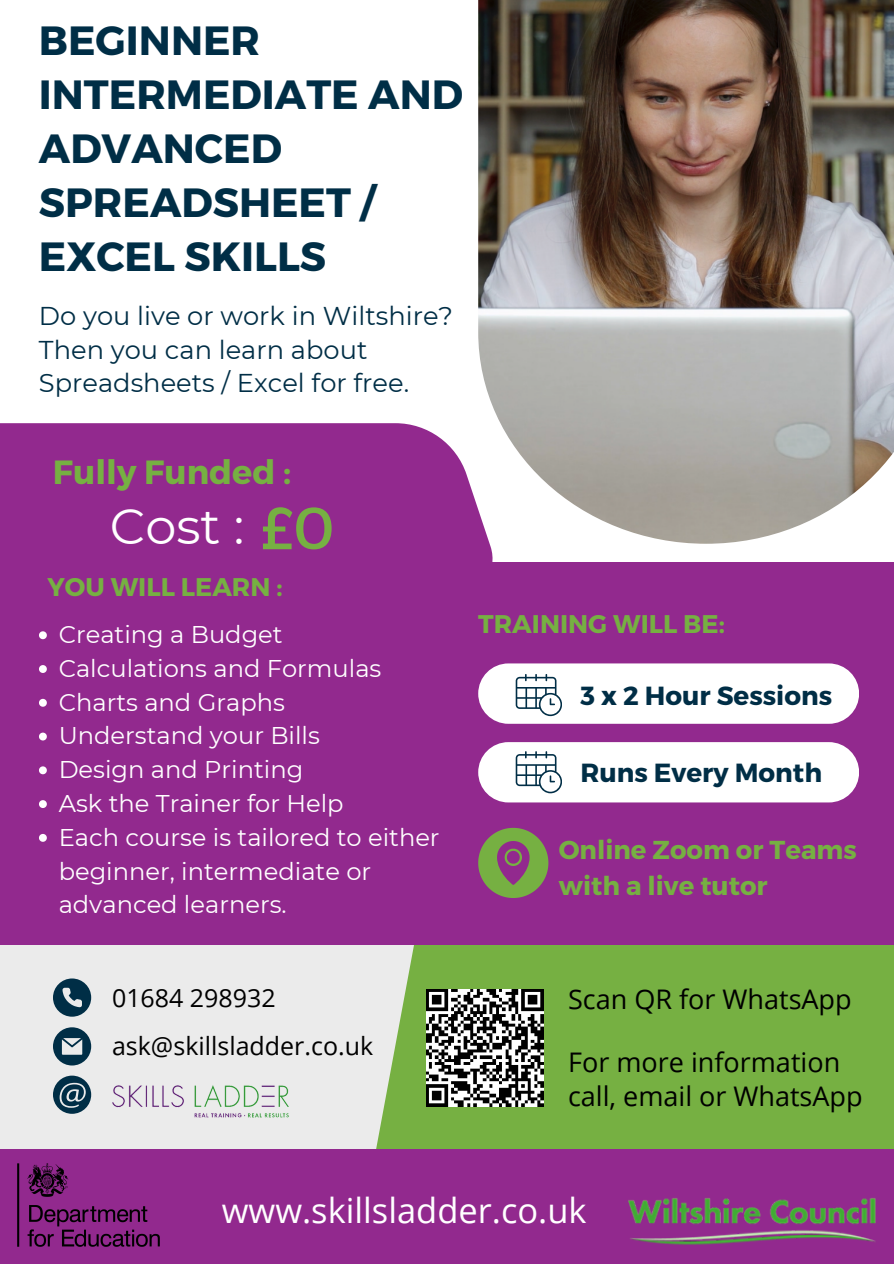
<style>
.page{position:relative;width:894px;height:1264px;background:#fff}
.page>*{position:absolute;margin:0;border:0;box-sizing:border-box;transform-origin:0 0}
.t1{font:59.55px "Montserrat";color:#76b042}
.t2{font:49.5px "Montserrat";color:#fff}
.t3{font:700 40.8px/54px "Montserrat";color:#002e46}
.t4{font:34.35px "Open Sans";color:#fff}
.t5{font:700 33.45px "Montserrat";color:#76b042}
.t6{font:27px/33.8px "Open Sans";color:#000}
.t7{font:700 26.25px "Montserrat";color:#002e46}
.t8{font:700 25.95px/36px "Montserrat";color:#76b042}
.t9{font:25.65px/33.8px "Montserrat";color:#002e46}
.t10{font:700 25.5px "Montserrat";color:#76b042}
.t11{font:25.05px "Open Sans";color:#000}
.t12{font:24.15px/33.8px "Montserrat";color:#fff}
</style>
<div class="page">
<div style="left:0;top:562px;width:893px;height:701px;background:#92298e"></div>
<div style="left:0;top:943px;width:893px;height:205px;background:#ebebeb"></div>
<svg style="left:53px;top:978px;width:38px;height:38px"></svg>
<svg style="left:53px;top:1027px;width:38px;height:38px"></svg>
<svg style="left:53px;top:1075px;width:38px;height:38px"></svg>
<div style="left:372px;top:944px;width:521px;height:204px;background:#76b042"></div>
<div style="left:0;top:423px;width:494px;height:174px;background:#92298e"></div>
<div style="left:478px;top:663px;width:380px;height:60px;background:#fff;border-radius:30px"></div>
<div style="left:478px;top:742px;width:380px;height:60px;background:#fff;border-radius:30px"></div>
<svg style="left:478px;top:827px;width:70px;height:70px"></svg>
<svg style="left:515px;top:674px;width:46px;height:42px"></svg>
<svg style="left:515px;top:751px;width:46px;height:42px"></svg>
<img style="left:478px;top:0;width:415px;height:543px">
<img style="left:112px;top:1085px;width:177px;height:33px">
<img style="left:426px;top:989px;width:117px;height:117px">
<div style="left:0;top:919px;width:893px;height:25px;background:#92298e"></div>
<img style="left:628px;top:1198px;width:247px;height:47px">
<svg style="left:39px;top:631px;width:8px;height:8px"></svg>
<svg style="left:39px;top:665px;width:8px;height:8px"></svg>
<svg style="left:39px;top:699px;width:8px;height:7px"></svg>
<svg style="left:39px;top:732px;width:8px;height:8px"></svg>
<svg style="left:39px;top:766px;width:8px;height:8px"></svg>
<svg style="left:39px;top:800px;width:8px;height:8px"></svg>
<svg style="left:39px;top:834px;width:8px;height:7px"></svg>
<img style="left:18px;top:1163px;width:141px;height:83px">
<p class="t3" style="left:39px;top:11px;width:425px">BEGINNER<br>INTERMEDIATE AND<br>ADVANCED<br>SPREADSHEET /<br>EXCEL SKILLS</p>
<p class="t9" style="left:39px;top:299px;width:415px">Do you live or work in Wiltshire?<br>Then you can learn about<br>Spreadsheets / Excel for free.</p>
<p class="t5" style="left:53px;top:450px;width:240px">Fully Funded :</p>
<p class="t2" style="left:110px;top:495px;width:136px">Cost :</p>
<p class="t1" style="left:261px;top:489px;width:75px">£0</p>
<h6 class="t10" style="left:48px;top:570px;width:236px">YOU WILL LEARN :</h6>
<h6 class="t12" style="left:59px;top:617px;width:225px">Creating a Budget</h6>
<p class="t12" style="left:59px;top:651px;width:324px">Calculations and Formulas</p>
<p class="t12" style="left:59px;top:685px;width:228px">Charts and Graphs</p>
<p class="t12" style="left:59px;top:719px;width:263px">Understand your Bills</p>
<p class="t12" style="left:59px;top:752px;width:246px">Design and Printing</p>
<p class="t12" style="left:59px;top:786px;width:286px">Ask the Trainer for Help</p>
<p class="t12" style="left:59px;top:820px;width:382px">Each course is tailored to either beginner, intermediate or advanced learners.</p>
<h1 class="t11" style="left:112px;top:979px;width:165px">01684 298932</h1>
<h2 class="t11" style="left:112px;top:1028px;width:262px">ask@skillsladder.co.uk</h2>
<p class="t10" style="left:478px;top:607px;width:248px">TRAINING WILL BE:</p>
<p class="t7" style="left:580px;top:678px;width:253px">3 x 2 Hour Sessions</p>
<p class="t7" style="left:580px;top:755px;width:243px">Runs Every Month</p>
<p class="t8" style="left:558px;top:830px;width:299px">Online Zoom or Teams with a live tutor</p>
<p class="t6" style="left:568px;top:981px;width:285px">Scan QR for WhatsApp</p>
<p class="t6" style="left:568px;top:1044px;width:296px">For more information call, email or WhatsApp</p>
<p class="t4" style="left:222px;top:1185px;width:366px">www.skillsladder.co.uk</p>
</div>
